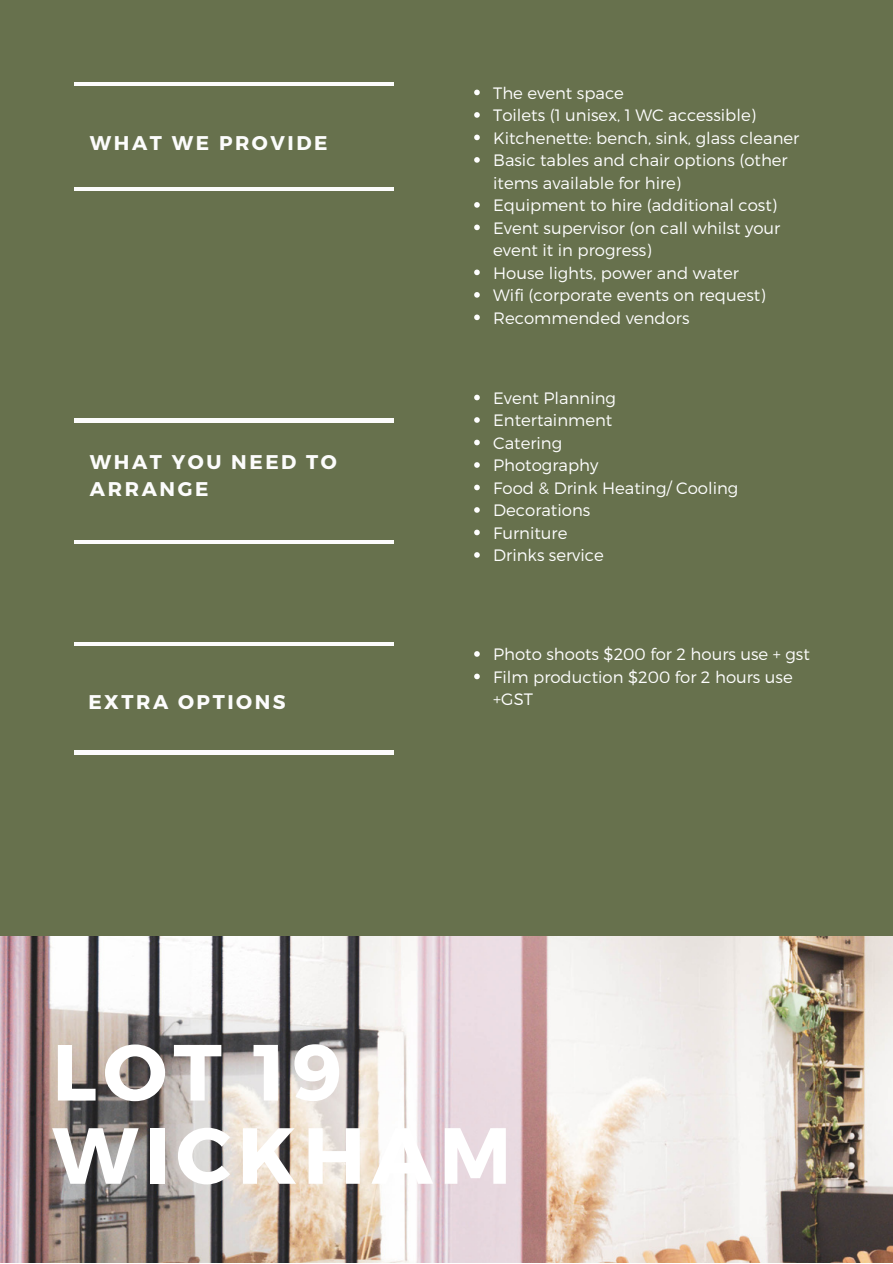
<style>
.page{position:relative;width:893px;height:1264px;background:#fff}
.page>*{position:absolute;margin:0;border:0;box-sizing:border-box;transform-origin:0 0}
.t1{font:700 79.35px/83.2px "Montserrat";letter-spacing:.08em;color:#fff}
.t2{font:700 19.8px/27px "Montserrat";letter-spacing:.13em;color:#fcfcfc}
.t3{font:300 16.5px/22.5px "Montserrat";color:#fefefe}
</style>
<div class="page">
<div style="left:0;top:0;width:892px;height:1262px;background:#67714d"></div>
<img style="left:0;top:936px;width:892px;height:326px">
<hr style="left:74px;top:82px;width:319px;height:4px;background:#fcfcfc">
<hr style="left:74px;top:187px;width:319px;height:3px;background:#fcfcfc">
<hr style="left:74px;top:418px;width:319px;height:4px;background:#fcfcfc">
<hr style="left:74px;top:540px;width:319px;height:3px;background:#fcfcfc">
<hr style="left:74px;top:642px;width:319px;height:3px;background:#fcfcfc">
<hr style="left:74px;top:751px;width:319px;height:3px;background:#fcfcfc">
<svg style="left:474px;top:90px;width:5px;height:5px"></svg>
<svg style="left:474px;top:112px;width:5px;height:6px"></svg>
<svg style="left:474px;top:135px;width:5px;height:5px"></svg>
<svg style="left:474px;top:157px;width:5px;height:6px"></svg>
<svg style="left:474px;top:202px;width:5px;height:6px"></svg>
<svg style="left:474px;top:224px;width:5px;height:6px"></svg>
<svg style="left:474px;top:269px;width:5px;height:6px"></svg>
<svg style="left:474px;top:292px;width:5px;height:6px"></svg>
<svg style="left:474px;top:314px;width:5px;height:6px"></svg>
<svg style="left:474px;top:395px;width:5px;height:5px"></svg>
<svg style="left:474px;top:417px;width:5px;height:6px"></svg>
<svg style="left:474px;top:439px;width:5px;height:6px"></svg>
<svg style="left:474px;top:462px;width:5px;height:6px"></svg>
<svg style="left:474px;top:484px;width:5px;height:6px"></svg>
<svg style="left:474px;top:507px;width:5px;height:6px"></svg>
<svg style="left:474px;top:529px;width:5px;height:6px"></svg>
<svg style="left:474px;top:552px;width:5px;height:5px"></svg>
<svg style="left:474px;top:651px;width:5px;height:5px"></svg>
<svg style="left:474px;top:673px;width:5px;height:6px"></svg>
<p class="t2" style="left:90px;top:129px;width:239px">WHAT WE PROVIDE</p>
<p class="t2" style="left:90px;top:448px;width:248px">WHAT YOU NEED TO<br>ARRANGE</p>
<p class="t2" style="left:88px;top:687px;width:199px">EXTRA OPTIONS</p>
<p class="t3" style="left:493px;top:81px;width:307px">The event space<br>Toilets (1 unisex, 1 WC accessible)<br>Kitchenette: bench, sink, glass cleaner<br>Basic tables and chair options (other items available for hire)<br>Equipment to hire (additional cost)<br>Event supervisor (on call whilst your event it in progress)<br>House lights, power and water<br>Wifi (corporate events on request)<br>Recommended vendors</p>
<p class="t3" style="left:493px;top:386px;width:247px">Event Planning<br>Entertainment<br>Catering<br>Photography<br>Food &amp; Drink Heating/ Cooling<br>Decorations<br>Furniture<br>Drinks service</p>
<p class="t3" style="left:493px;top:642px;width:318px">Photo shoots $200 for 2 hours use + gst<br>Film production $200 for 2 hours use +GST</p>
<h1 class="t1" style="left:52px;top:1026px;width:460px">LOT 19<br>WICKHAM</h1>
</div>
